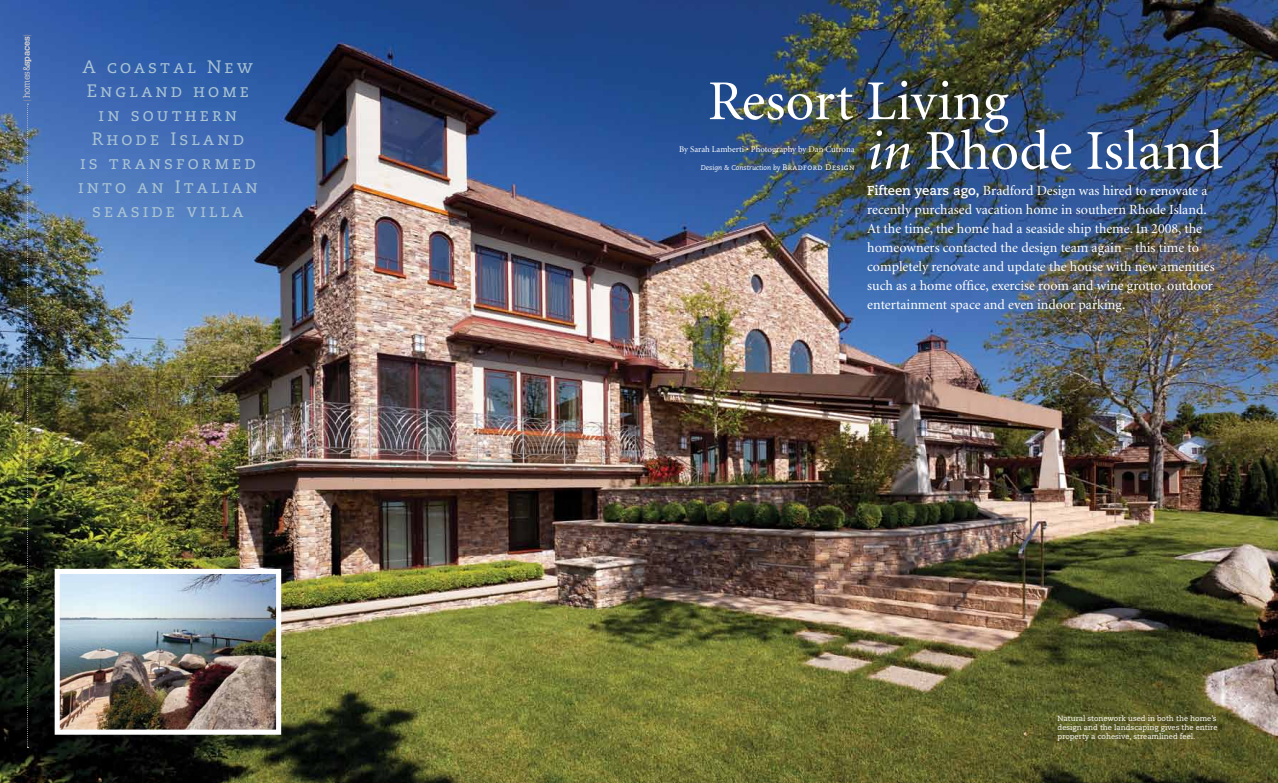
<style>
.page{position:relative;width:1278px;height:783px;background:#fff}
.page>*{position:absolute;margin:0;border:0;box-sizing:border-box;transform-origin:0 0}
.t1{font:56.3px/49.7px "Minion";color:#fff}
.t2{font:18px/24px "Caecilia Roman SC";letter-spacing:.17em;color:#aac4d4;text-align:center}
.t3{font:14px/19px "Minion";color:#fff}
.t4{font:300 9px "Calvert";letter-spacing:-.04em;color:#d4cfce}
.t5{font:8.8px "Minion";color:#fff}
.t6{font:7.5px/9px "Caecilia";color:#fff;text-align:justify}
.t7{font:italic 7px "Caecilia";color:#fff}
.s1{font-family:"Minion";font-weight:400;color:#a39a97}
.s2{font-weight:700}
.s3{font-style:italic}
.s4{font-family:"Caecilia Roman SC";font-style:normal;font-size:8px}
.s5{font-family:"Caecilia";font-weight:700;font-size:13px}
</style>
<div class="page">
<img style="left:0;top:0;width:1278px;height:783px">
<svg style="left:27px;top:104px;width:1px;height:644px"></svg>
<img style="left:61px;top:575px;width:214px;height:154px">
<div style="left:55px;top:569px;width:226px;height:166px;border:5px solid #fff"></div>
<p class="t4" style="left:22px;top:102px;width:69px;rotate:-90deg"><span class="s1">{</span>homes&amp;<span class="s2">spaces</span><span class="s1">}</span></p>
<p class="t2" style="left:78px;top:55px;width:181px">A coastal New<br>England home in southern<br>Rhode Island<br>is transformed into an Italian seaside villa</p>
<h1 class="t1" style="left:867px;top:78px;width:357px;text-indent:-159px">Resort Living<br><span class="s3">in</span> Rhode Island</h1>
<p class="t5" style="left:679px;top:144px;width:177px">By Sarah Lamberti • Photography by Dan Cutrona</p>
<p class="t7" style="left:701px;top:163px;width:155px">Design &amp; Construction by <span class="s4">Bradford Design</span></p>
<p class="t3" style="left:867px;top:181px;width:349px"><span class="s5">Fifteen years ago,</span> Bradford Design was hired to renovate a recently purchased vacation home in southern Rhode Island.<br>At the time, the home had a seaside ship theme. In 2008, the homeowners contacted the design team again – this time to completely renovate and update the house with new amenities such as a home office, exercise room and wine grotto, outdoor entertainment space and even indoor parking.</p>
<p class="t6" style="left:1058px;top:715px;width:161px">Natural stonework used in both the home’s design and the landscaping gives the entire property a cohesive, streamlined feel.</p>
</div>
